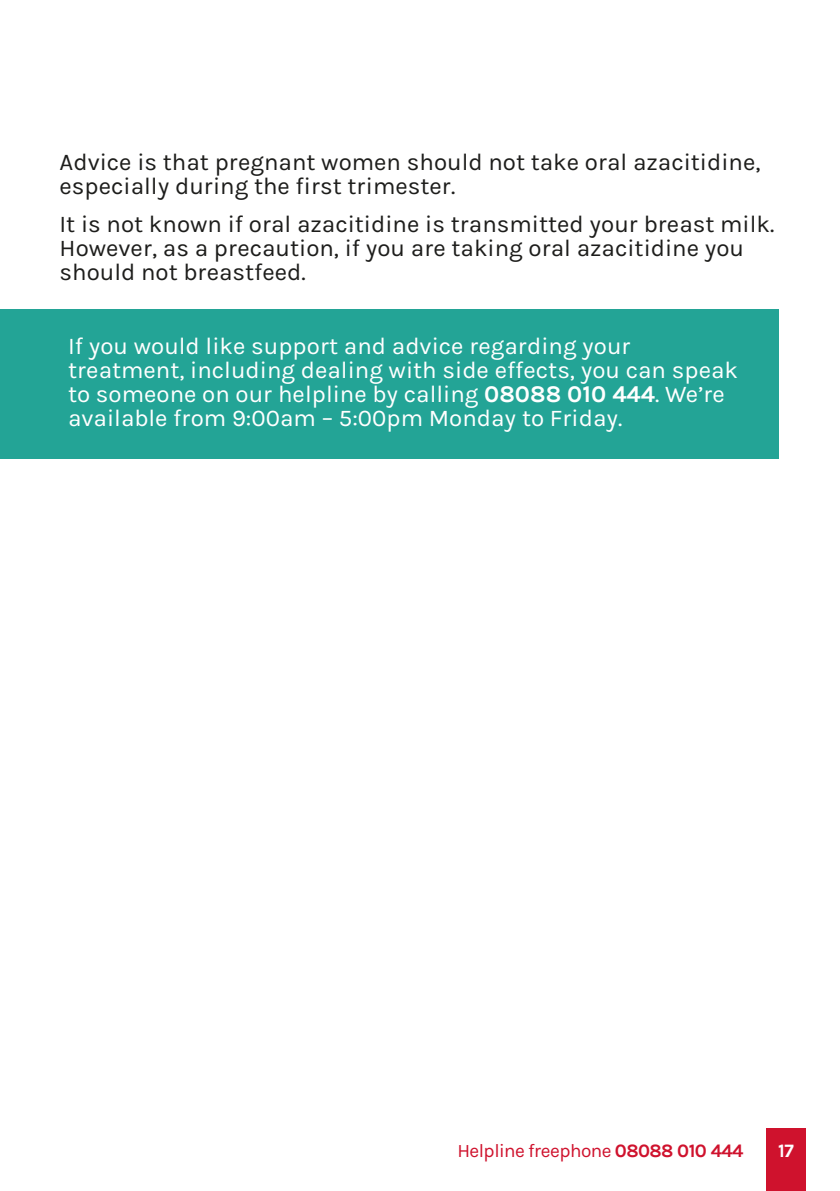
<style>
.page{position:relative;width:840px;height:1191px;background:#fff}
.page>*{position:absolute;margin:0;border:0;box-sizing:border-box;transform-origin:0 0}
.t1{font:24px/24px "Karla";color:#1d1d1b}
.t2{font:24px/24px "Karla";color:#fff}
.t3{font:19px "Karla";letter-spacing:-.03em;color:#cf122d}
.t4{font:700 19px "Karla";color:#fff}
.s1{font-weight:700}
</style>
<div class="page">
<div style="left:765px;top:1128px;width:40px;height:63px;background:#cf122d"></div>
<div style="left:0;top:309px;width:778px;height:150px;background:#23a496"></div>
<p class="t1" style="left:60px;top:150px;width:702px">Advice is that pregnant women should not take oral azacitidine, especially during the first trimester.</p>
<p class="t1" style="left:60px;top:212px;width:716px">It is not known if oral azacitidine is transmitted your breast milk.<br>However, as a precaution, if you are taking oral azacitidine you should not breastfeed.</p>
<p class="t2" style="left:68px;top:334px;width:671px">If you would like support and advice regarding your treatment, including dealing with side effects, you can speak to someone on our helpline by calling <span class="s1">08088 010 444</span>. We’re available from 9:00am – 5:00pm Monday to Friday.</p>
<p class="t3" style="left:457px;top:1140px;width:287px">Helpline freephone <span class="s1">08088 010 444</span></p>
<p class="t4" style="left:777px;top:1140px;width:17px">17</p>
</div>
